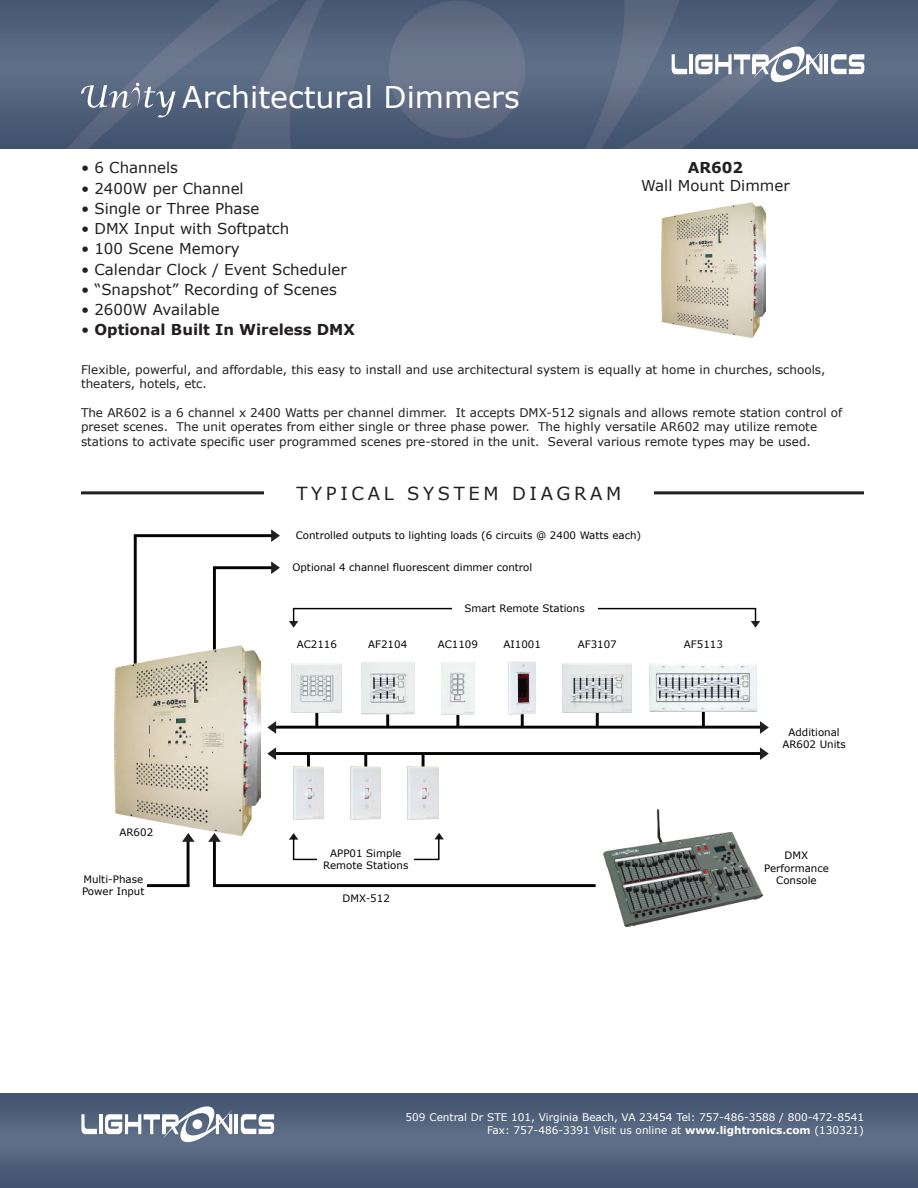
<style>
.page{position:relative;width:918px;height:1188px;background:#fff}
.page>*{position:absolute;margin:0;border:0;box-sizing:border-box;transform-origin:0 0}
.t1{font:30px "Verdana";color:#fff}
.t2{font:18px "Verdana";letter-spacing:.2em;color:#231f20}
.t3{font:15px "Verdana";color:#231f20}
.t4{font:700 15px "Verdana";color:#231f20}
.t5{font:12px/14.4px "Verdana";color:#231f20}
.t6{font:10.5px/12.6px "Verdana";color:#fff;text-align:right}
.t7{font:10.2px/12.3px "Verdana";color:#040503;text-align:center}
.s1{font-weight:400}
.s2{font-weight:700}
</style>
<div class="page">
<img style="left:0;top:0;width:918px;height:148px">
<img style="left:0;top:1093px;width:918px;height:95px">
<svg style="left:672px;top:54px;width:15px;height:20px"></svg>
<hr style="left:689px;top:54px;width:4px;height:20px;background:#fff">
<svg style="left:695px;top:44px;width:128px;height:41px"></svg>
<hr style="left:752px;top:58px;width:4px;height:16px;background:#fff">
<hr style="left:825px;top:54px;width:3px;height:20px;background:#fff">
<svg style="left:831px;top:54px;width:33px;height:20px"></svg>
<svg style="left:81px;top:1114px;width:16px;height:20px"></svg>
<hr style="left:99px;top:1114px;width:3px;height:20px;background:#fff">
<svg style="left:105px;top:1104px;width:127px;height:40px"></svg>
<hr style="left:162px;top:1118px;width:3px;height:16px;background:#fff">
<hr style="left:235px;top:1114px;width:3px;height:20px;background:#fff">
<svg style="left:241px;top:1114px;width:33px;height:20px"></svg>
<img style="left:662px;top:202px;width:103px;height:136px">
<hr style="left:654px;top:491px;width:210px;height:3px;background:#231f20">
<hr style="left:81px;top:491px;width:183px;height:3px;background:#231f20">
<svg style="left:434px;top:833px;width:10px;height:6px"></svg>
<hr style="left:294px;top:859px;width:144px;height:1px;background:#040503">
<hr style="left:213px;top:569px;width:3px;height:92px;background:#040503">
<hr style="left:134px;top:536px;width:3px;height:133px;background:#040503">
<hr style="left:274px;top:726px;width:490px;height:3px;background:#040503">
<hr style="left:274px;top:752px;width:490px;height:3px;background:#040503">
<hr style="left:214px;top:884px;width:380px;height:3px;background:#040503">
<img style="left:114px;top:645px;width:147px;height:191px">
<hr style="left:307px;top:754px;width:3px;height:26px;background:#040503">
<img style="left:293px;top:767px;width:31px;height:53px">
<hr style="left:364px;top:754px;width:3px;height:26px;background:#040503">
<img style="left:351px;top:767px;width:30px;height:53px">
<hr style="left:422px;top:754px;width:3px;height:26px;background:#040503">
<img style="left:408px;top:767px;width:30px;height:53px">
<hr style="left:315px;top:701px;width:3px;height:26px;background:#040503">
<img style="left:292px;top:663px;width:50px;height:50px">
<hr style="left:386px;top:701px;width:3px;height:26px;background:#040503">
<img style="left:361px;top:661px;width:53px;height:54px">
<hr style="left:456px;top:701px;width:3px;height:26px;background:#040503">
<img style="left:441px;top:661px;width:34px;height:53px">
<hr style="left:521px;top:701px;width:3px;height:26px;background:#040503">
<img style="left:508px;top:661px;width:28px;height:54px">
<hr style="left:596px;top:701px;width:3px;height:26px;background:#040503">
<img style="left:563px;top:663px;width:69px;height:50px">
<hr style="left:702px;top:701px;width:3px;height:26px;background:#040503">
<img style="left:650px;top:664px;width:107px;height:48px">
<img style="left:603px;top:810px;width:159px;height:117px">
<hr style="left:213px;top:840px;width:3px;height:46px;background:#040503">
<hr style="left:148px;top:884px;width:40px;height:3px;background:#040503">
<hr style="left:187px;top:840px;width:3px;height:46px;background:#040503">
<hr style="left:215px;top:566px;width:60px;height:3px;background:#040503">
<hr style="left:135px;top:534px;width:139px;height:3px;background:#040503">
<svg style="left:208px;top:833px;width:13px;height:9px"></svg>
<svg style="left:267px;top:721px;width:9px;height:13px"></svg>
<svg style="left:267px;top:747px;width:9px;height:13px"></svg>
<svg style="left:760px;top:747px;width:9px;height:13px"></svg>
<svg style="left:760px;top:721px;width:9px;height:13px"></svg>
<svg style="left:271px;top:561px;width:9px;height:13px"></svg>
<svg style="left:271px;top:529px;width:9px;height:13px"></svg>
<svg style="left:182px;top:833px;width:13px;height:9px"></svg>
<hr style="left:294px;top:608px;width:461px;height:1px;background:#040503">
<div style="left:452px;top:595px;width:145px;height:27px;background:#fff"></div>
<svg style="left:289px;top:609px;width:9px;height:19px"></svg>
<svg style="left:751px;top:609px;width:9px;height:19px"></svg>
<div style="left:318px;top:846px;width:96px;height:27px;background:#fff"></div>
<svg style="left:289px;top:833px;width:9px;height:26px"></svg>
<hr style="left:438px;top:836px;width:2px;height:23px;background:#040503">
<svg style="left:81px;top:83px;width:95px;height:34px"></svg>
<h1 class="t1" style="left:182px;top:85px;width:339px">Architectural Dimmers</h1>
<p class="t3" style="left:81px;top:162px;width:99px">• 6 Channels</p>
<p class="t3" style="left:81px;top:182px;width:164px">• 2400W per Channel</p>
<p class="t3" style="left:81px;top:203px;width:180px">• Single or Three Phase</p>
<p class="t3" style="left:81px;top:223px;width:210px">• DMX Input with Softpatch</p>
<p class="t3" style="left:81px;top:243px;width:160px">• 100 Scene Memory</p>
<p class="t3" style="left:81px;top:263px;width:267px">• Calendar Clock / Event Scheduler</p>
<p class="t3" style="left:81px;top:284px;width:257px">• “Snapshot” Recording of Scenes</p>
<p class="t3" style="left:81px;top:304px;width:140px">• 2600W Available</p>
<p class="t4" style="left:81px;top:324px;width:275px"><span class="s1">•</span> Optional Built In Wireless DMX</p>
<p class="t5" style="left:81px;top:363px;width:746px">Flexible, powerful, and affordable, this easy to install and use architectural system is equally at home in churches, schools, theaters, hotels, etc.</p>
<p class="t5" style="left:81px;top:406px;width:763px">The AR602 is a 6 channel x 2400 Watts per channel dimmer. It accepts DMX-512 signals and allows remote station control of preset scenes. The unit operates from either single or three phase power. The highly versatile AR602 may utilize remote stations to activate specific user programmed scenes pre-stored in the unit. Several various remote types may be used.</p>
<h2 class="t2" style="left:297px;top:486px;width:326px">TYPICAL SYSTEM DIAGRAM</h2>
<p class="t4" style="left:688px;top:162px;width:57px">AR602</p>
<p class="t3" style="left:641px;top:180px;width:150px">Wall Mount Dimmer</p>
<p class="t7" style="left:296px;top:530px;width:347px">Controlled outputs to lighting loads (6 circuits @ 2400 Watts each)</p>
<p class="t7" style="left:293px;top:562px;width:241px">Optional 4 channel fluorescent dimmer control</p>
<p class="t7" style="left:464px;top:603px;width:122px">Smart Remote Stations</p>
<p class="t7" style="left:119px;top:827px;width:35px">AR602</p>
<p class="t7" style="left:82px;top:874px;width:64px;text-align:left">Multi-Phase<br>Power Input</p>
<p class="t7" style="left:297px;top:639px;width:42px">AC2116</p>
<p class="t7" style="left:368px;top:639px;width:41px">AF2104</p>
<p class="t7" style="left:438px;top:639px;width:42px">AC1109</p>
<p class="t7" style="left:504px;top:639px;width:39px">AI1001</p>
<p class="t7" style="left:578px;top:639px;width:41px">AF3107</p>
<p class="t7" style="left:684px;top:639px;width:41px">AF5113</p>
<p class="t7" style="left:323px;top:848px;width:87px">APP01 Simple<br>Remote Stations</p>
<p class="t7" style="left:342px;top:893px;width:49px">DMX-512</p>
<p class="t7" style="left:782px;top:727px;width:65px">Additional<br>AR602 Units</p>
<p class="t7" style="left:764px;top:850px;width:66px">DMX<br>Performance<br>Console</p>
<p class="t6" style="left:406px;top:1112px;width:460px">509 Central Dr STE 101, Virginia Beach, VA 23454 Tel: 757-486-3588 / 800-472-8541<br>Fax: 757-486-3391 Visit us online at <span class="s2">www.lightronics.com</span> (130321)</p>
</div>
